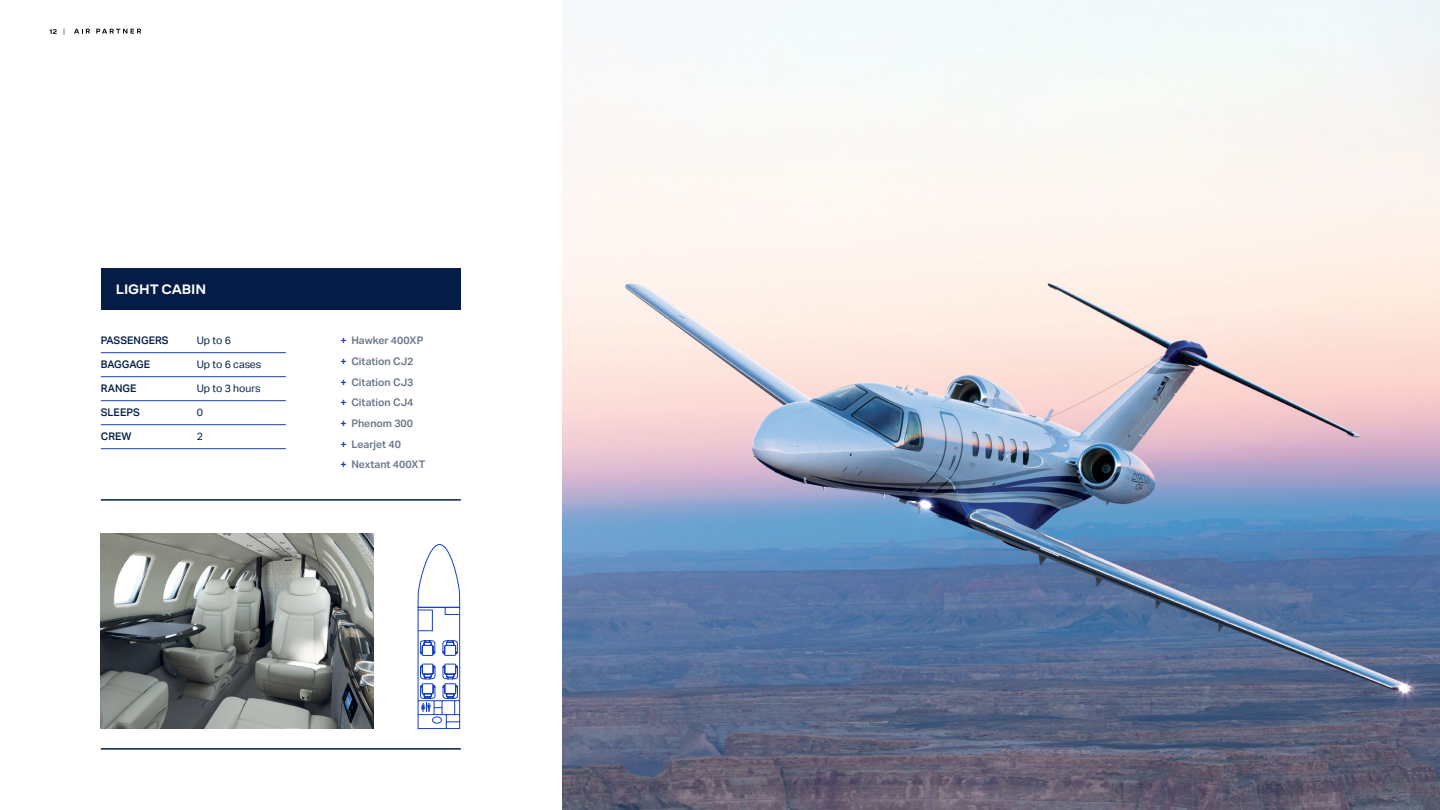
<style>
.page{position:relative;width:1440px;height:810px;background:#fff}
.page>*{position:absolute;margin:0;border:0;box-sizing:border-box;transform-origin:0 0}
.t1{font:700 13.5px "Mikro";letter-spacing:-.01em;color:#fff}
.t2{font:600 10.5px/20.6px "Aktiv Grotesk";color:#6b778b}
.t3{font:500 10.5px "Aktiv Grotesk";color:#041c46}
.t4{font:10.5px "Aktiv Grotesk";color:#041c46}
.t5{font:700 6.75px "Mikro";color:#000}
.s1{font-family:"Gotham";font-weight:400;font-size:6.9px}
.s2{color:#173fc2}
</style>
<div class="page">
<img style="left:562px;top:0;width:878px;height:810px">
<div style="left:101px;top:268px;width:360px;height:42px;background:#041c46"></div>
<hr style="left:101px;top:353px;width:185px;height:1px;background:#173fc2">
<hr style="left:101px;top:377px;width:185px;height:1px;background:#173fc2">
<hr style="left:101px;top:401px;width:185px;height:1px;background:#173fc2">
<hr style="left:101px;top:425px;width:185px;height:1px;background:#173fc2">
<hr style="left:101px;top:449px;width:185px;height:1px;background:#173fc2">
<img style="left:101px;top:534px;width:272px;height:195px">
<svg style="left:417px;top:544px;width:43px;height:185px"></svg>
<svg style="left:74px;top:29px;width:16px;height:5px"></svg>
<svg style="left:96px;top:29px;width:45px;height:5px"></svg>
<hr style="left:101px;top:499px;width:360px;height:2px;background:#041c46">
<hr style="left:101px;top:748px;width:360px;height:2px;background:#041c46">
<p class="t5" style="left:50px;top:27px;width:17px">12 <span class="s1">|</span></p>
<p class="t1" style="left:116px;top:282px;width:92px">LIGHT CABIN</p>
<p class="t3" style="left:101px;top:335px;width:69px">PASSENGERS</p>
<p class="t4" style="left:197px;top:335px;width:36px">Up to 6</p>
<p class="t3" style="left:101px;top:359px;width:51px">BAGGAGE</p>
<p class="t4" style="left:197px;top:359px;width:66px">Up to 6 cases</p>
<p class="t3" style="left:101px;top:383px;width:37px">RANGE</p>
<p class="t4" style="left:197px;top:383px;width:65px">Up to 3 hours</p>
<p class="t3" style="left:101px;top:407px;width:40px">SLEEPS</p>
<p class="t4" style="left:197px;top:407px;width:8px">0</p>
<p class="t3" style="left:101px;top:431px;width:32px">CREW</p>
<p class="t4" style="left:197px;top:431px;width:8px">2</p>
<p class="t2" style="left:341px;top:330px;width:86px"><span class="s2">+</span> Hawker 400XP <span class="s2">+</span> Citation CJ2<br><span class="s2">+</span> Citation CJ3<br><span class="s2">+</span> Citation CJ4<br><span class="s2">+</span> Phenom 300<br><span class="s2">+</span> Learjet 40<br><span class="s2">+</span> Nextant 400XT</p>
</div>
